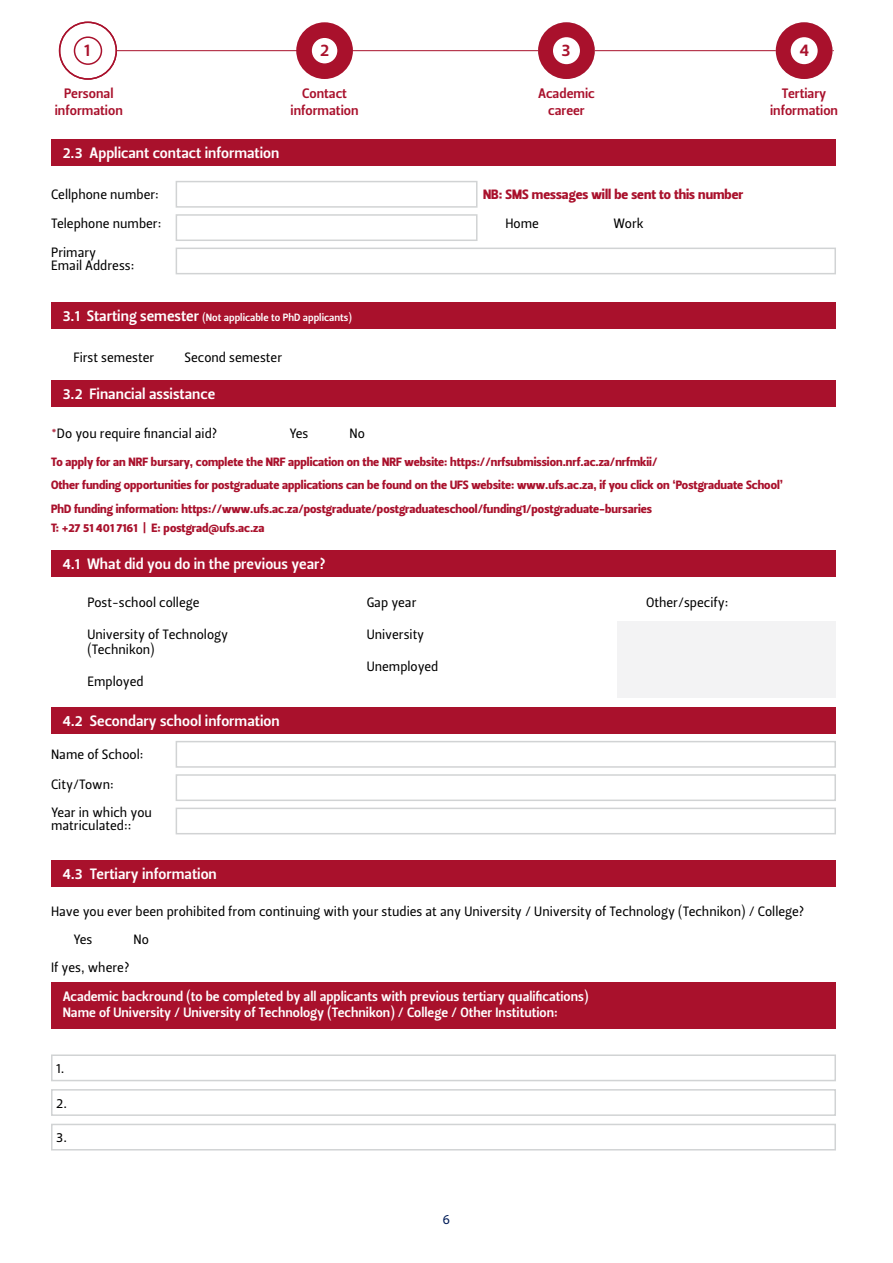
<style>
.page{position:relative;width:893px;height:1263px;background:#fff}
.page>*{position:absolute;margin:0;border:0;box-sizing:border-box;transform-origin:0 0}
.t1{font:17.25px "Leitura Sans Grot 3";color:#a9112c}
.t2{font:15px "Leitura Sans Grot 3";color:#fff}
.t3{font:13.65px/16.4px "Leitura Sans Grot 3";color:#a9112c;text-align:center}
.t4{font:13.5px/13.5px "Leitura Sans Grot 2";color:#000}
.t5{font:13.5px/16.2px "Leitura Sans Grot 3";color:#fff}
.t6{font:13.5px "Leitura Sans Grot 4";color:#a9112c}
.t7{font:13.5px "Leitura Sans Grot 2";color:#001c58}
.t8{font:12px/23.5px "Leitura Sans Grot 4";color:#a9112c}
.t9{font:10.5px "Leitura Sans Grot 3";color:#fff}
.s1{font-size:15px}
.s2{color:#a9112c}
</style>
<div class="page">
<hr style="left:60px;top:50px;width:774px;height:1px;background:#a9112c">
<div style="left:538px;top:22px;width:57px;height:57px;background:#a9112c;border-radius:50%"></div>
<div style="left:296px;top:22px;width:57px;height:57px;background:#a9112c;border-radius:50%"></div>
<div style="left:553px;top:37px;width:27px;height:27px;background:#fff;border-radius:50%"></div>
<div style="left:60px;top:22px;width:56px;height:57px;background:#fff;border-radius:50%"></div>
<div style="left:59px;top:22px;width:58px;height:58px;border:2px solid #a9112c;border-radius:50%"></div>
<div style="left:59px;top:22px;width:58px;height:58px;border:1px solid #a9112c;border-radius:50%"></div>
<div style="left:311px;top:37px;width:27px;height:27px;background:#fff;border-radius:50%"></div>
<div style="left:74px;top:36px;width:28px;height:29px;border:2px solid #a9112c;border-radius:50%"></div>
<div style="left:310px;top:36px;width:29px;height:29px;border:2px solid #a9112c;border-radius:50%"></div>
<div style="left:776px;top:22px;width:56px;height:57px;background:#a9112c;border-radius:50%"></div>
<div style="left:791px;top:37px;width:27px;height:27px;background:#fff;border-radius:50%"></div>
<div style="left:51px;top:139px;width:785px;height:26px;background:#a9112c"></div>
<div style="left:176px;top:181px;width:301px;height:27px;border:2px solid #d1d3d4"></div>
<div style="left:176px;top:741px;width:660px;height:27px;border:2px solid #d1d3d4"></div>
<div style="left:51px;top:1054px;width:785px;height:27px;border:2px solid #d1d3d4"></div>
<div style="left:51px;top:1089px;width:785px;height:27px;border:2px solid #d1d3d4"></div>
<div style="left:51px;top:1124px;width:785px;height:26px;border:2px solid #d1d3d4"></div>
<div style="left:176px;top:214px;width:301px;height:27px;border:2px solid #d1d3d4"></div>
<div style="left:176px;top:774px;width:660px;height:27px;border:2px solid #d1d3d4"></div>
<div style="left:176px;top:248px;width:660px;height:26px;border:2px solid #d1d3d4"></div>
<div style="left:176px;top:808px;width:660px;height:26px;border:2px solid #d1d3d4"></div>
<div style="left:51px;top:302px;width:785px;height:26px;background:#a9112c"></div>
<div style="left:51px;top:380px;width:785px;height:26px;background:#a9112c"></div>
<div style="left:51px;top:550px;width:785px;height:27px;background:#a9112c"></div>
<div style="left:51px;top:707px;width:785px;height:26px;background:#a9112c"></div>
<div style="left:618px;top:621px;width:218px;height:76px;background:#f3f3f4"></div>
<div style="left:51px;top:860px;width:785px;height:26px;background:#a9112c"></div>
<div style="left:51px;top:982px;width:785px;height:46px;background:#a9112c"></div>
<p class="t1" style="left:84px;top:38px;width:7px">1</p>
<p class="t1" style="left:320px;top:38px;width:11px">2</p>
<p class="t1" style="left:561px;top:38px;width:11px">3</p>
<p class="t1" style="left:800px;top:38px;width:11px">4</p>
<p class="t3" style="left:55px;top:86px;width:70px">Personal information</p>
<p class="t3" style="left:291px;top:86px;width:70px">Contact information</p>
<p class="t3" style="left:538px;top:86px;width:58px">Academic career</p>
<p class="t3" style="left:770px;top:86px;width:70px">Tertiary information</p>
<p class="t2" style="left:63px;top:142px;width:218px">2.3 Applicant contact information</p>
<p class="t4" style="left:51px;top:187px;width:109px">Cellphone number:</p>
<p class="t6" style="left:483px;top:185px;width:262px">NB: SMS messages will be sent to this number</p>
<p class="t4" style="left:51px;top:217px;width:112px">Telephone number:</p>
<p class="t4" style="left:505px;top:217px;width:35px">Home</p>
<p class="t4" style="left:613px;top:217px;width:32px">Work</p>
<p class="t4" style="left:51px;top:246px;width:85px">Primary<br>Email Address:</p>
<p class="t9" style="left:63px;top:310px;width:291px"><span class="s1">3.1 Starting semester</span> (Not applicable to PhD applicants)</p>
<p class="t4" style="left:73px;top:351px;width:82px">First semester</p>
<p class="t4" style="left:185px;top:351px;width:99px">Second semester</p>
<p class="t2" style="left:63px;top:383px;width:154px">3.2 Financial assistance</p>
<p class="t4" style="left:51px;top:427px;width:168px"><span class="s2">*</span>Do you require financial aid?</p>
<p class="t4" style="left:289px;top:427px;width:20px">Yes</p>
<p class="t4" style="left:350px;top:427px;width:17px">No</p>
<p class="t8" style="left:51px;top:450px;width:733px">To apply for an NRF bursary, complete the NRF application on the NRF website: https://nrfsubmission.nrf.ac.za/nrfmkii/<br>Other funding opportunities for postgraduate applications can be found on the UFS website: www.ufs.ac.za, if you click on ‘Postgraduate School’<br>PhD funding information: https://www.ufs.ac.za/postgraduate/postgraduateschool/funding1/postgraduate-bursaries</p>
<p class="t8" style="left:51px;top:516px;width:215px">T: +27 51 401 7161 | E: postgrad@ufs.ac.za</p>
<p class="t2" style="left:63px;top:554px;width:265px">4.1 What did you do in the previous year?</p>
<p class="t4" style="left:87px;top:596px;width:114px">Post-school college</p>
<p class="t4" style="left:87px;top:627px;width:142px;line-height:15px">University of Technology (Technikon)</p>
<p class="t4" style="left:87px;top:675px;width:58px">Employed</p>
<p class="t2" style="left:63px;top:711px;width:218px">4.2 Secondary school information</p>
<p class="t4" style="left:51px;top:747px;width:94px">Name of School:</p>
<p class="t4" style="left:51px;top:770px;width:102px;line-height:28.3px">City/Town:<br>Year in which you</p>
<p class="t4" style="left:51px;top:819px;width:82px">matriculated::</p>
<p class="t2" style="left:63px;top:864px;width:156px">4.3 Tertiary information</p>
<p class="t4" style="left:367px;top:596px;width:51px">Gap year</p>
<p class="t4" style="left:367px;top:628px;width:59px">University</p>
<p class="t4" style="left:367px;top:660px;width:73px">Unemployed</p>
<p class="t4" style="left:646px;top:596px;width:84px">Other/specify:</p>
<p class="t4" style="left:73px;top:898px;width:733px;line-height:27.8px;text-indent:-22px">Have you ever been prohibited from continuing with your studies at any University / University of Technology (Technikon) / College?<br>Yes</p>
<p class="t4" style="left:134px;top:933px;width:17px">No</p>
<p class="t4" style="left:51px;top:960px;width:80px">If yes, where?</p>
<p class="t5" style="left:63px;top:988px;width:527px">Academic backround (to be completed by all applicants with previous tertiary qualifications)<br>Name of University / University of Technology (Technikon) / College / Other Institution:</p>
<p class="t4" style="left:56px;top:1062px;width:10px">1.</p>
<p class="t4" style="left:56px;top:1096px;width:12px">2.</p>
<p class="t4" style="left:56px;top:1131px;width:12px">3.</p>
<p class="t7" style="left:443px;top:1211px;width:9px">6</p>
</div>
